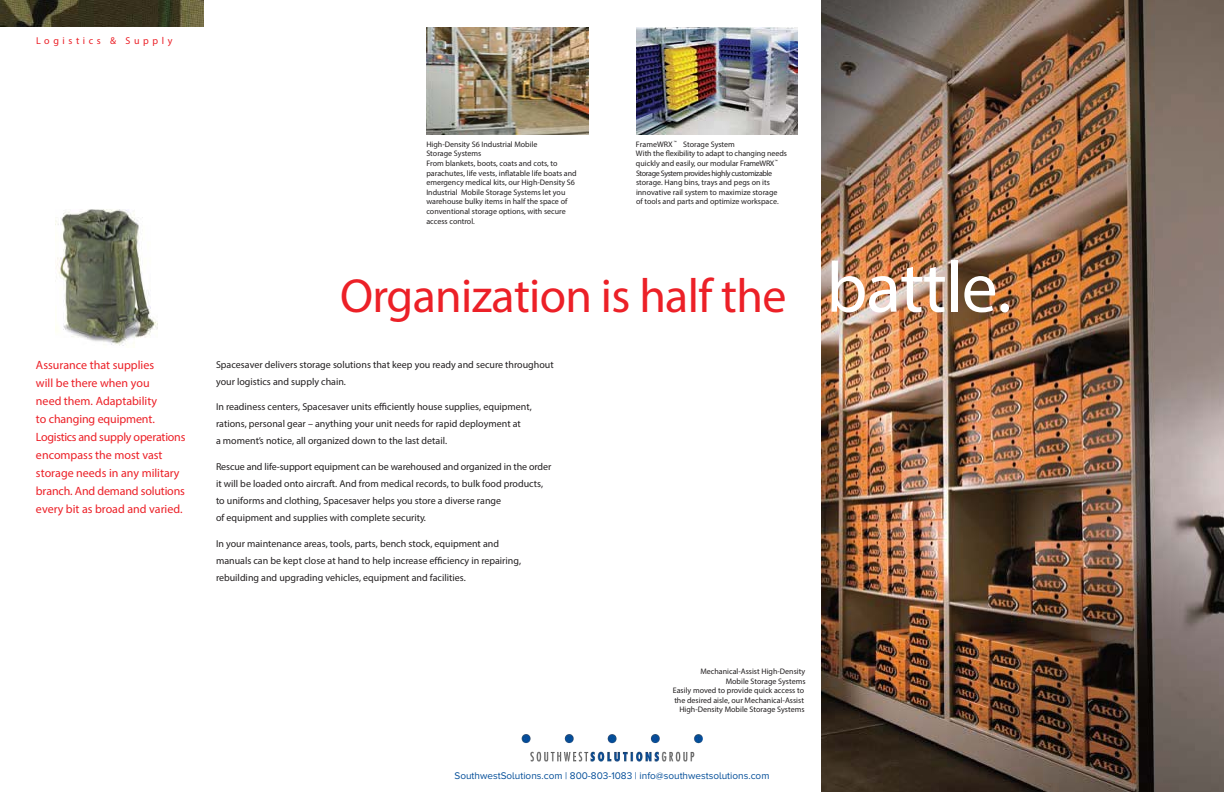
<style>
.page{position:relative;width:1224px;height:792px;background:#fff}
.page>*{position:absolute;margin:0;border:0;box-sizing:border-box;transform-origin:0 0}
.t1{font:300 48px "Avenir";letter-spacing:-.015em;color:#ec2027}
.t2{font:12px/18px "Avenir";color:#ec2027}
.t3{font:300 10px/17px "Avenir";color:#221f20}
.t4{font:10px "Proxima Nova A";color:#054f99}
.t5{font:900 10px "Avenir";letter-spacing:.36em;color:#ec2027}
.t6{font:300 8px/9.6px "Avenir";color:#221f20}
.t7{font:500 8px/9.6px "Avenir";color:#221f20;text-align:right}
.s1{font-weight:500}
.s2{font-weight:800;font-size:72px;color:#fff}
</style>
<div class="page">
<img style="left:56px;top:209px;width:102px;height:137px">
<img style="left:427px;top:27px;width:162px;height:108px">
<img style="left:636px;top:27px;width:162px;height:108px">
<img style="left:821px;top:0;width:403px;height:792px">
<img style="left:0;top:0;width:204px;height:27px">
<img style="left:521px;top:734px;width:182px;height:27px">
<p class="t5" style="left:36px;top:34px;width:138px">Logistics &amp; Supply</p>
<p class="t2" style="left:36px;top:356px;width:151px">Assurance that supplies<br>will be there when you<br>need them. Adaptability<br>to changing equipment.<br>Logistics and supply operations encompass the most vast storage needs in any military branch. And demand solutions every bit as broad and varied.</p>
<p class="t7" style="left:426px;top:139px;width:113px;text-align:left">High-Density S6 Industrial Mobile<br>Storage Systems</p>
<p class="t6" style="left:426px;top:158px;width:152px">From blankets, boots, coats and cots, to parachutes, life vests, inflatable life boats and emergency medical kits, our High-Density S6<br>Industrial Mobile Storage Systems let you warehouse bulky items in half the space of conventional storage options, with secure access control.</p>
<p class="t6" style="left:636px;top:139px;width:153px"><span class="s1">FrameWRX</span> <sup>™</sup> <span class="s1">Storage System<br></span>With the flexibility to adapt to changing needs quickly and easily, our modular FrameWRX<sup>™ </sup>Storage System provides highly customizable storage. Hang bins, trays and pegs on its innovative rail system to maximize storage<br>of tools and parts and optimize workspace.</p>
<h1 class="t1" style="left:340px;top:266px;width:673px">Organization is half the <span class="s2">battle.</span></h1>
<p class="t3" style="left:216px;top:356px;width:339px">Spacesaver delivers storage solutions that keep you ready and secure throughout your logistics and supply chain.</p>
<p class="t3" style="left:216px;top:398px;width:317px">In readiness centers, Spacesaver units efficiently house supplies, equipment, rations, personal gear – anything your unit needs for rapid deployment at<br>a moment’s notice, all organized down to the last detail.</p>
<p class="t3" style="left:216px;top:458px;width:337px">Rescue and life-support equipment can be warehoused and organized in the order it will be loaded onto aircraft. And from medical records, to bulk food products, to uniforms and clothing, Spacesaver helps you store a diverse range<br>of equipment and supplies with complete security.</p>
<p class="t3" style="left:216px;top:535px;width:307px">In your maintenance areas, tools, parts, bench stock, equipment and manuals can be kept close at hand to help increase efficiency in repairing, rebuilding and upgrading vehicles, equipment and facilities.</p>
<p class="t7" style="left:700px;top:666px;width:107px">Mechanical-Assist High-Density<br>Mobile Storage Systems</p>
<p class="t6" style="left:673px;top:686px;width:133px;text-align:right">Easily moved to provide quick access to the desired aisle, our Mechanical-Assist<br>High-Density Mobile Storage Systems</p>
<p class="t4" style="left:455px;top:770px;width:316px">SouthwestSolutions.com | 800-803-1083 | info@southwestsolutions.com</p>
</div>
